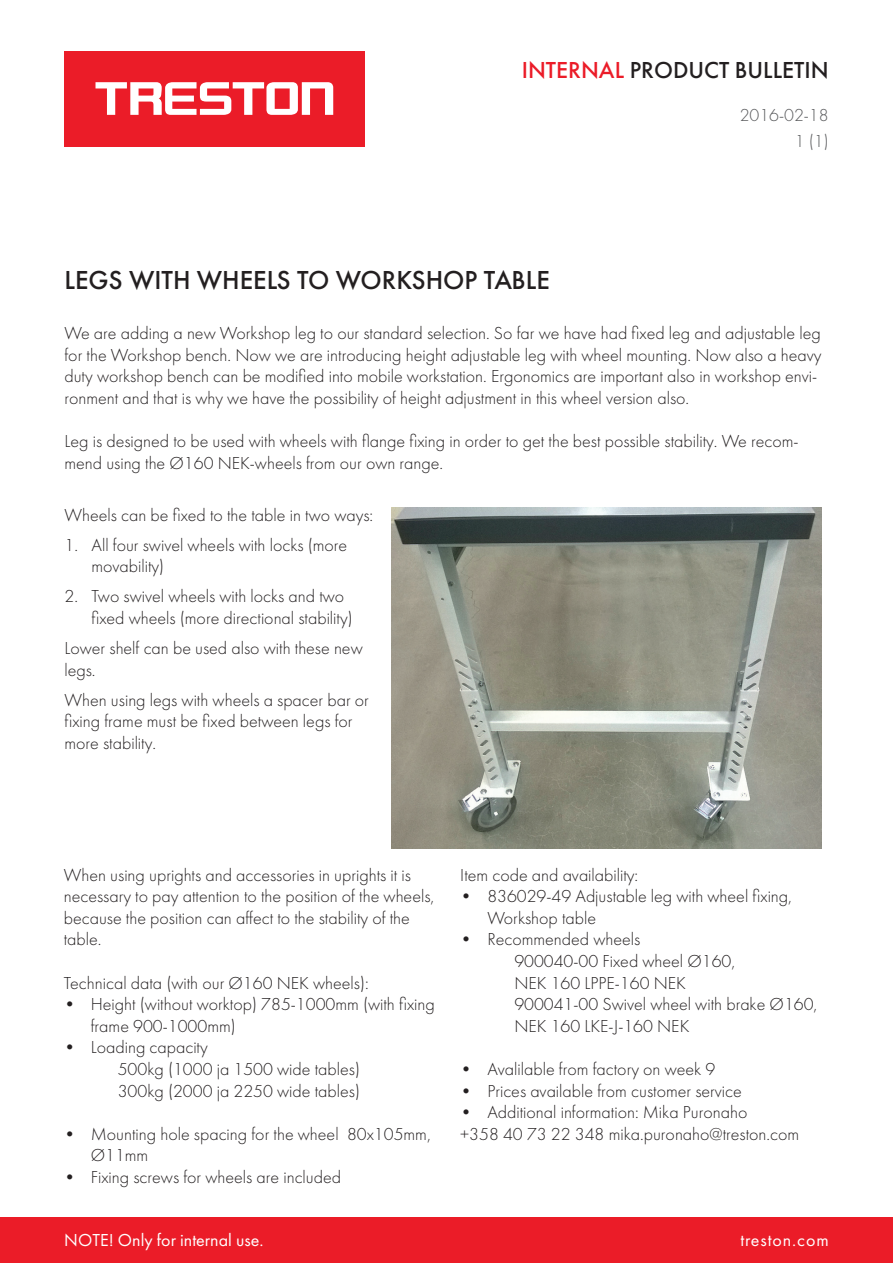
<style>
.page{position:relative;width:893px;height:1263px;background:#fff}
.page>*{position:absolute;margin:0;border:0;box-sizing:border-box;transform-origin:0 0}
.t1{font:500 27px "Futura";color:#231f20}
.t2{font:500 24px "Futura";color:#231f20}
.t3{font:300 18px/21.6px "Futura";color:#231f20}
.t4{font:18px "Futura";color:#fff}
.t5{font:300 18px/25.5px "Futura";color:#57585a;text-align:right}
.t6{font:18px "Futura";letter-spacing:.05em;color:#fff}
.s1{color:#eb1c28}
</style>
<div class="page">
<div style="left:0;top:1217px;width:893px;height:46px;background:#eb1c28"></div>
<div style="left:64px;top:51px;width:300px;height:95px;background:#eb1c28"></div>
<svg style="left:96px;top:82px;width:237px;height:33px"></svg>
<img style="left:391px;top:507px;width:431px;height:342px">
<h2 class="t2" style="left:522px;top:56px;width:308px"><span class="s1">INTERNAL</span> PRODUCT BULLETIN</h2>
<p class="t5" style="left:740px;top:103px;width:90px">2016-02-18<br>1 (1)</p>
<h1 class="t1" style="left:64px;top:264px;width:487px">LEGS WITH WHEELS TO WORKSHOP TABLE</h1>
<p class="t3" style="left:64px;top:323px;width:759px">We are adding a new Workshop leg to our standard selection. So far we have had fixed leg and adjustable leg for the Workshop bench. Now we are introducing height adjustable leg with wheel mounting. Now also a heavy duty workshop bench can be modified into mobile workstation. Ergonomics are important also in workshop envi&shy;ronment and that is why we have the possibility of height adjustment in this wheel version also.</p>
<p class="t3" style="left:64px;top:431px;width:736px">Leg is designed to be used with wheels with flange fixing in order to get the best possible stability. We recom&shy;mend using the Ø160 NEK-wheels from our own range.</p>
<p class="t3" style="left:64px;top:504px;width:310px">Wheels can be fixed to the table in two ways:</p>
<p class="t3" style="left:91px;top:534px;width:257px;text-indent:-27px">1. All four swivel wheels with locks (more movability)</p>
<p class="t3" style="left:91px;top:586px;width:263px;text-indent:-27px">2. Two swivel wheels with locks and two fixed wheels (more directional stability)</p>
<p class="t3" style="left:64px;top:637px;width:300px">Lower shelf can be used also with these new legs.</p>
<p class="t3" style="left:64px;top:689px;width:306px">When using legs with wheels a spacer bar or fixing frame must be fixed between legs for more stability.</p>
<p class="t3" style="left:64px;top:864px;width:372px">When using uprights and accessories in uprights it is necessary to pay attention to the position of the wheels, because the position can affect to the stability of the table.</p>
<p class="t3" style="left:64px;top:972px;width:306px">Technical data (with our Ø160 NEK wheels):</p>
<p class="t3" style="left:91px;top:993px;width:346px;text-indent:-27px">• Height (without worktop) 785-1000mm (with fixing frame 900-1000mm)</p>
<p class="t3" style="left:118px;top:1037px;width:244px;text-indent:-54px">• Loading capacity<br>500kg (1000 ja 1500 wide tables)<br>300kg (2000 ja 2250 wide tables)</p>
<p class="t3" style="left:91px;top:1123px;width:342px;text-indent:-27px">• Mounting hole spacing for the wheel 80x105mm,<br>Ø11mm</p>
<p class="t3" style="left:64px;top:1166px;width:279px">• Fixing screws for wheels are included</p>
<p class="t3" style="left:460px;top:864px;width:179px">Item code and availability:</p>
<p class="t3" style="left:487px;top:885px;width:307px;text-indent:-27px">• 836029-49 Adjustable leg with wheel fixing,<br>Workshop table</p>
<p class="t3" style="left:514px;top:929px;width:305px;text-indent:-54px">• Recommended wheels<br>900040-00 Fixed wheel Ø160,<br>NEK 160 LPPE-160 NEK<br>900041-00 Swivel wheel with brake Ø160,<br>NEK 160 LKE-J-160 NEK</p>
<p class="t3" style="left:460px;top:1058px;width:257px">• Avalilable from factory on week 9</p>
<p class="t3" style="left:460px;top:1080px;width:283px">• Prices available from customer service</p>
<p class="t3" style="left:460px;top:1101px;width:340px">• Additional information: Mika Puronaho<br>+358 40 73 22 348 mika.puronaho@treston.com</p>
<p class="t4" style="left:64px;top:1229px;width:201px">NOTE! Only for internal use.</p>
<p class="t6" style="left:740px;top:1229px;width:90px">treston.com</p>
</div>
